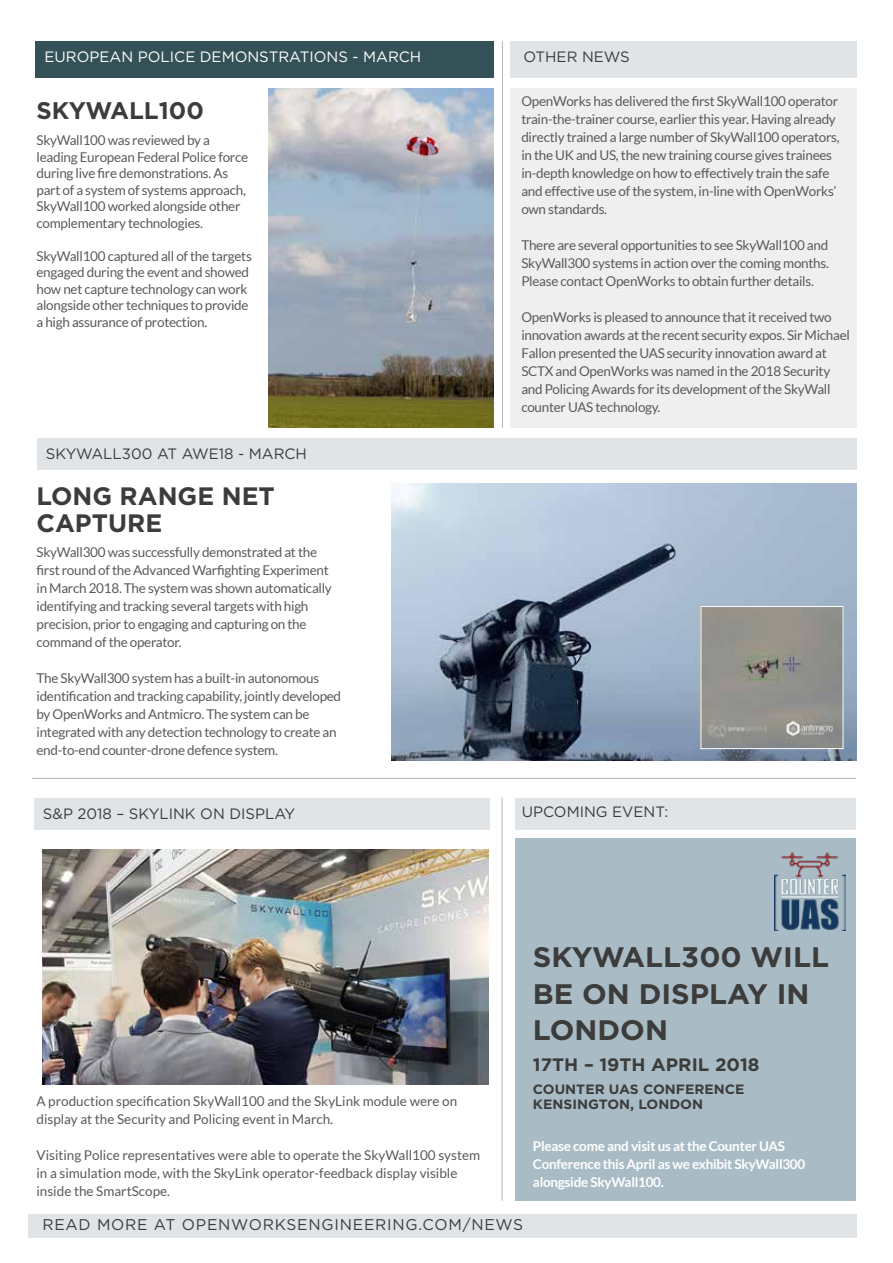
<style>
.page{position:relative;width:893px;height:1263px;background:#fff}
.page>*{position:absolute;margin:0;border:0;box-sizing:border-box;transform-origin:0 0}
.t1{font:700 28.2px/36.3px "Gotham";color:#3c3c3b}
.t2{font:700 25.2px/27.8px "Gotham";color:#3c3c3b}
.t3{font:700 24px "Gotham";color:#3c3c3b}
.t4{font:700 18px "Gotham";color:#3c3c3b}
.t5{font:15.6px "Gotham";letter-spacing:.05em;color:#3c3c3b}
.t6{font:15px "Gotham";color:#3c3c3b}
.t7{font:15px "Gotham";color:#fff}
.t8{font:13.5px/18px "Lato";letter-spacing:-.02em;color:#5a5a59}
.t9{font:13.5px/18px "Lato";color:#5a5a59}
.t10{font:700 13.5px/18px "Lato";letter-spacing:-.02em;color:#fff}
.t11{font:700 13.5px/15px "Gotham";color:#3c3c3b}
</style>
<div class="page">
<img style="left:269px;top:88px;width:225px;height:340px">
<div style="left:35px;top:41px;width:459px;height:37px;background:#345157"></div>
<div style="left:511px;top:88px;width:346px;height:340px;background:#ededed"></div>
<hr style="left:32px;top:778px;width:824px;height:1px;background:#b3b2b2">
<div style="left:34px;top:798px;width:455px;height:31px;background:#e0e4e7"></div>
<div style="left:515px;top:798px;width:341px;height:31px;background:#e0e4e7"></div>
<div style="left:29px;top:1214px;width:828px;height:23px;background:#e0e4e7"></div>
<hr style="left:502px;top:797px;width:1px;height:404px;background:#b3b2b2">
<hr style="left:502px;top:41px;width:1px;height:387px;background:#b3b2b2">
<div style="left:515px;top:838px;width:341px;height:363px;background:#a9bcc5"></div>
<img style="left:775px;top:853px;width:70px;height:77px">
<div style="left:37px;top:438px;width:819px;height:32px;background:#e0e4e7"></div>
<div style="left:511px;top:41px;width:346px;height:37px;background:#e0e4e7"></div>
<img style="left:392px;top:484px;width:464px;height:276px">
<img style="left:42px;top:849px;width:446px;height:235px">
<img style="left:703px;top:608px;width:138px;height:139px">
<div style="left:701px;top:606px;width:142px;height:143px;border:1px solid #fff"></div>
<p class="t7" style="left:45px;top:49px;width:378px">EUROPEAN POLICE DEMONSTRATIONS - MARCH</p>
<h3 class="t3" style="left:37px;top:96px;width:169px">SKYWALL100</h3>
<p class="t8" style="left:37px;top:132px;width:213px;line-height:16.5px">SkyWall100 was reviewed by a leading European Federal Police force during live fire demonstrations. As part of a system of systems approach, SkyWall100 worked alongside other complementary technologies.</p>
<p class="t8" style="left:37px;top:247px;width:217px;line-height:16.5px">SkyWall100 captured all of the targets engaged during the event and showed how net capture technology can work alongside other techniques to provide a high assurance of protection.</p>
<p class="t6" style="left:46px;top:446px;width:263px">SKYWALL300 AT AWE18 - MARCH</p>
<h2 class="t2" style="left:37px;top:481px;width:240px">LONG RANGE NET<br>CAPTURE</h2>
<p class="t8" style="left:37px;top:543px;width:297px">SkyWall300 was successfully demonstrated at the first round of the Advanced Warfighting Experiment in March 2018. The system was shown automatically identifying and tracking several targets with high precision, prior to engaging and capturing on the command of the operator.</p>
<p class="t8" style="left:37px;top:669px;width:306px">The SkyWall300 system has a built-in autonomous identification and tracking capability, jointly developed by OpenWorks and Antmicro. The system can be integrated with any detection technology to create an end-to-end counter-drone defence system.</p>
<p class="t6" style="left:523px;top:49px;width:108px">OTHER NEWS</p>
<p class="t8" style="left:521px;top:92px;width:320px">OpenWorks has delivered the first SkyWall100 operator train-the-trainer course, earlier this year. Having already directly trained a large number of SkyWall100 operators, in the UK and US, the new training course gives trainees in-depth knowledge on how to effectively train the safe and effective use of the system, in-line with OpenWorks’ own standards.</p>
<p class="t8" style="left:521px;top:236px;width:309px;text-align:justify">There are several opportunities to see SkyWall100 and SkyWall300 systems in action over the coming months.<br>Please contact OpenWorks to obtain further details.</p>
<p class="t8" style="left:521px;top:308px;width:330px">OpenWorks is pleased to announce that it received two innovation awards at the recent security expos. Sir Michael Fallon presented the UAS security innovation award at SCTX and OpenWorks was named in the 2018 Security and Policing Awards for its development of the SkyWall counter UAS technology.</p>
<p class="t6" style="left:43px;top:805px;width:254px">S&amp;P 2018 – SKYLINK ON DISPLAY</p>
<p class="t6" style="left:522px;top:804px;width:148px">UPCOMING EVENT:</p>
<p class="t9" style="left:37px;top:1092px;width:422px">A production specification SkyWall100 and the SkyLink module were on display at the Security and Policing event in March.</p>
<p class="t9" style="left:37px;top:1146px;width:445px">Visiting Police representatives were able to operate the SkyWall100 system in a simulation mode, with the SkyLink operator-feedback display visible inside the SmartScope.</p>
<p class="t5" style="left:42px;top:1216px;width:482px">READ MORE AT OPENWORKSENGINEERING.COM/NEWS</p>
<h1 class="t1" style="left:533px;top:938px;width:298px">SKYWALL300 WILL<br>BE ON DISPLAY IN<br>LONDON</h1>
<h3 class="t4" style="left:533px;top:1054px;width:228px">17TH – 19TH APRIL 2018</h3>
<p class="t11" style="left:533px;top:1081px;width:213px">COUNTER UAS CONFERENCE<br>KENSINGTON, LONDON</p>
<p class="t10" style="left:533px;top:1136px;width:274px">Please come and visit us at the Counter UAS<br>Conference this April as we exhibit SkyWall300 alongside SkyWall100.</p>
</div>
